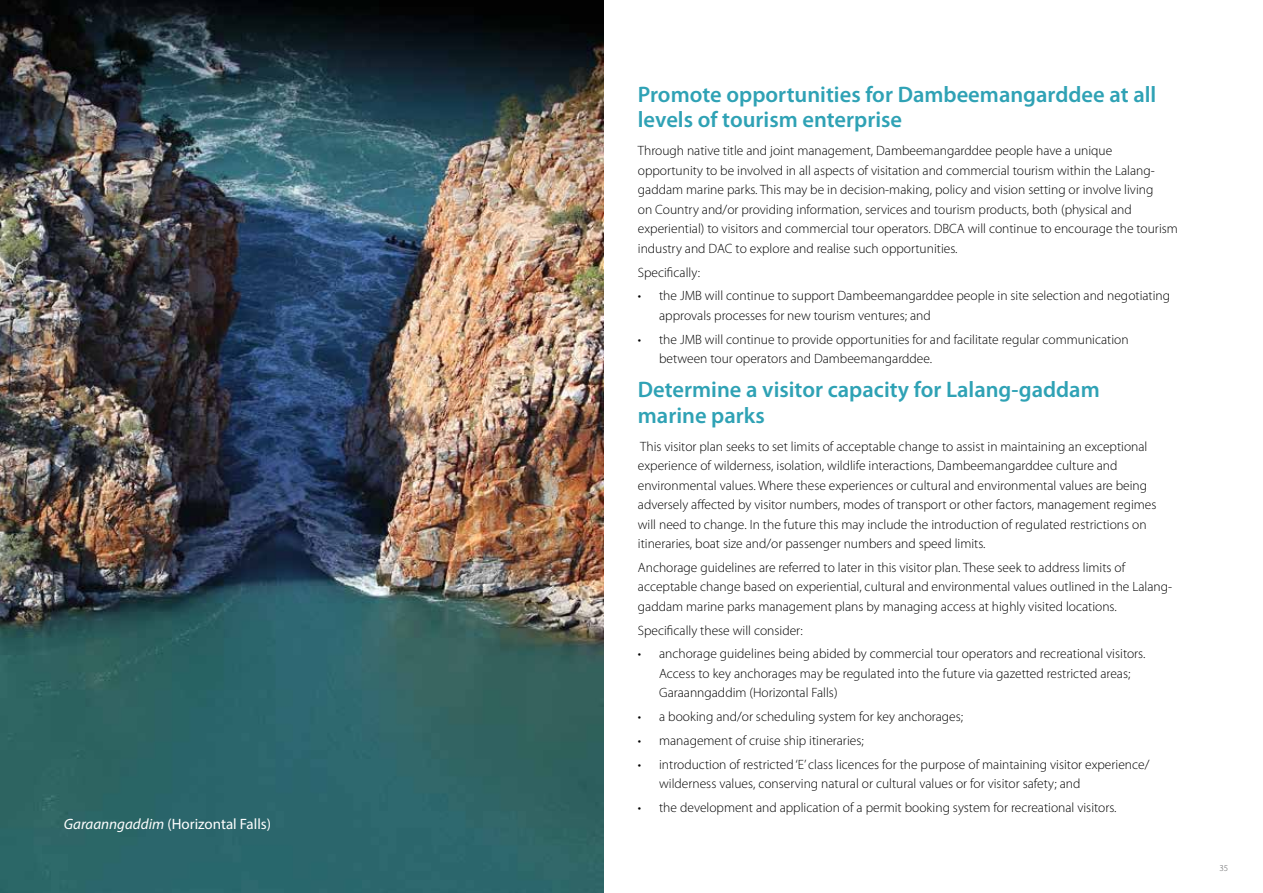
<style>
.page{position:relative;width:1263px;height:893px;background:#fff}
.page>*{position:absolute;margin:0;border:0;box-sizing:border-box;transform-origin:0 0}
.t1{font:600 22.5px/25.5px "Myriad Pro";color:#2fa2b5}
.t2{font:15px "Myriad Pro";color:#fff}
.t3{font:300 13.5px/19.5px "Myriad Pro";color:#000}
.t4{font:300 9px "Myriad Pro";color:#58595b}
.s1{font-style:italic}
</style>
<div class="page">
<img style="left:1px;top:0;width:602px;height:893px">
<p class="t2" style="left:64px;top:815px;width:209px"><span class="s1">Garaanngaddim</span> (Horizontal Falls)</p>
<h1 class="t1" style="left:638px;top:81px;width:520px">Promote opportunities for Dambeemangarddee at all levels of tourism enterprise</h1>
<p class="t3" style="left:638px;top:141px;width:542px">Through native title and joint management, Dambeemangarddee people have a unique opportunity to be involved in all aspects of visitation and commercial tourism within the Lalang&shy;gaddam marine parks. This may be in decision-making, policy and vision setting or involve living<br>on Country and/or providing information, services and tourism products, both (physical and experiential) to visitors and commercial tour operators. DBCA will continue to encourage the tourism industry and DAC to explore and realise such opportunities.</p>
<p class="t3" style="left:638px;top:262px;width:64px">Specifically:</p>
<p class="t3" style="left:659px;top:286px;width:513px;text-indent:-21px">• the JMB will continue to support Dambeemangarddee people in site selection and negotiating approvals processes for new tourism ventures; and</p>
<p class="t3" style="left:659px;top:329px;width:471px;text-indent:-21px">• the JMB will continue to provide opportunities for and facilitate regular communication between tour operators and Dambeemangarddee.</p>
<h1 class="t1" style="left:638px;top:376px;width:463px">Determine a visitor capacity for Lalang-gaddam marine parks</h1>
<p class="t3" style="left:638px;top:436px;width:520px">This visitor plan seeks to set limits of acceptable change to assist in maintaining an exceptional experience of wilderness, isolation, wildlife interactions, Dambeemangarddee culture and environmental values. Where these experiences or cultural and environmental values are being adversely affected by visitor numbers, modes of transport or other factors, management regimes will need to change. In the future this may include the introduction of regulated restrictions on itineraries, boat size and/or passenger numbers and speed limits.</p>
<p class="t3" style="left:638px;top:558px;width:536px">Anchorage guidelines are referred to later in this visitor plan. These seek to address limits of acceptable change based on experiential, cultural and environmental values outlined in the Lalang&shy;gaddam marine parks management plans by managing access at highly visited locations.</p>
<p class="t3" style="left:638px;top:620px;width:166px">Specifically these will consider:</p>
<p class="t3" style="left:659px;top:644px;width:488px;text-indent:-21px">• anchorage guidelines being abided by commercial tour operators and recreational visitors.<br>Access to key anchorages may be regulated into the future via gazetted restricted areas;<br>Garaanngaddim (Horizontal Falls)</p>
<p class="t3" style="left:638px;top:707px;width:327px">• a booking and/or scheduling system for key anchorages;</p>
<p class="t3" style="left:638px;top:730px;width:227px">• management of cruise ship itineraries;</p>
<p class="t3" style="left:659px;top:754px;width:492px;text-indent:-21px">• introduction of restricted ‘E’ class licences for the purpose of maintaining visitor experience/ wilderness values, conserving natural or cultural values or for visitor safety; and</p>
<p class="t3" style="left:638px;top:797px;width:480px">• the development and application of a permit booking system for recreational visitors.</p>
<p class="t4" style="left:1219px;top:863px;width:10px">35</p>
</div>
